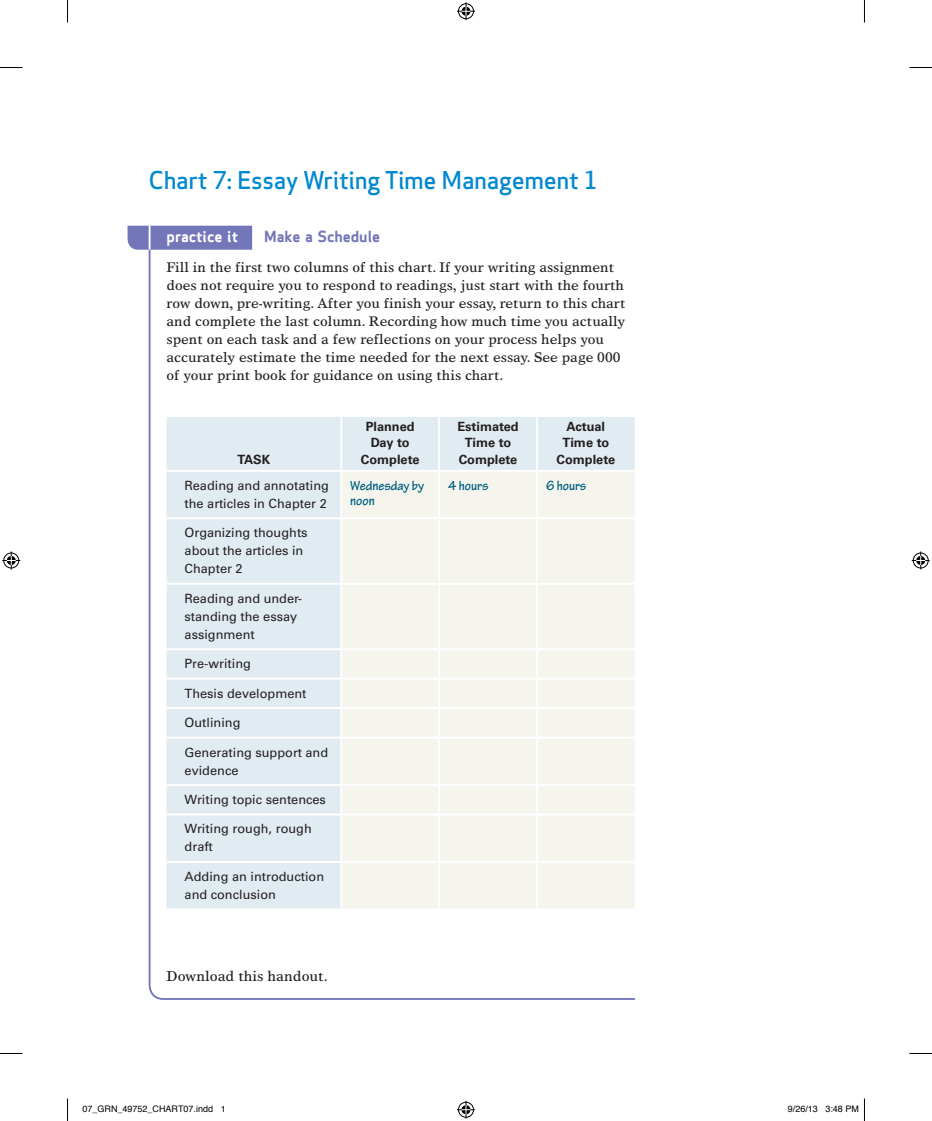
<style>
.page{position:relative;width:932px;height:1121px;background:#fff}
.page>*{position:absolute;margin:0;border:0;box-sizing:border-box;transform-origin:0 0}
.t1{font:500 24px "Apex Sans";letter-spacing:-.015em;color:#0089cf}
.t2{font:700 15px "Apex Sans";color:#7376b8}
.t3{font:700 15px "Apex Sans";color:#fff}
.t4{font:14.25px "Times Europa LT Std";color:#231f20}
.t5{font:700 14.1px/15px "Tekton Pro";color:#005e80;scale:.91 1}
.t6{font:13.8px/18px "Times Europa LT Std";color:#231f20}
.t7{font:12.75px/18px "Univers LT Std";color:#231f20}
.t8{font:700 12.75px/16.5px "Univers LT Std";color:#231f20;text-align:center}
.t9{font:9px "Helvetica";color:#000}
</style>
<div class="page">
<div style="left:128px;top:226px;width:124px;height:24px;background:#7376b8"></div>
<svg style="left:148px;top:248px;width:487px;height:752px"></svg>
<div style="left:166px;top:417px;width:468px;height:491px;background:#e1ecf2"></div>
<div style="left:342px;top:472px;width:292px;height:436px;background:#f5f5ee"></div>
<hr style="left:340px;top:417px;width:2px;height:53px;background:#fff">
<hr style="left:438px;top:417px;width:2px;height:53px;background:#fff">
<hr style="left:536px;top:417px;width:2px;height:53px;background:#fff">
<hr style="left:438px;top:472px;width:2px;height:45px;background:#fff">
<hr style="left:439px;top:470px;width:98px;height:2px;background:#fff">
<hr style="left:536px;top:472px;width:2px;height:45px;background:#fff">
<hr style="left:537px;top:470px;width:97px;height:2px;background:#fff">
<hr style="left:341px;top:517px;width:98px;height:2px;background:#fff">
<hr style="left:438px;top:519px;width:2px;height:64px;background:#fff">
<hr style="left:439px;top:517px;width:98px;height:2px;background:#fff">
<hr style="left:536px;top:519px;width:2px;height:64px;background:#fff">
<hr style="left:537px;top:517px;width:97px;height:2px;background:#fff">
<hr style="left:341px;top:583px;width:98px;height:1px;background:#fff">
<hr style="left:438px;top:584px;width:2px;height:64px;background:#fff">
<hr style="left:439px;top:583px;width:98px;height:1px;background:#fff">
<hr style="left:536px;top:584px;width:2px;height:64px;background:#fff">
<hr style="left:537px;top:583px;width:97px;height:1px;background:#fff">
<hr style="left:341px;top:648px;width:98px;height:2px;background:#fff">
<hr style="left:438px;top:650px;width:2px;height:27px;background:#fff">
<hr style="left:439px;top:648px;width:98px;height:2px;background:#fff">
<hr style="left:536px;top:650px;width:2px;height:27px;background:#fff">
<hr style="left:537px;top:648px;width:97px;height:2px;background:#fff">
<hr style="left:341px;top:677px;width:98px;height:2px;background:#fff">
<hr style="left:341px;top:707px;width:98px;height:2px;background:#fff">
<hr style="left:341px;top:736px;width:98px;height:2px;background:#fff">
<hr style="left:341px;top:784px;width:98px;height:2px;background:#fff">
<hr style="left:341px;top:813px;width:98px;height:2px;background:#fff">
<hr style="left:341px;top:861px;width:98px;height:2px;background:#fff">
<hr style="left:341px;top:908px;width:98px;height:2px;background:#fff">
<hr style="left:438px;top:679px;width:2px;height:28px;background:#fff">
<hr style="left:438px;top:709px;width:2px;height:27px;background:#fff">
<hr style="left:438px;top:738px;width:2px;height:46px;background:#fff">
<hr style="left:438px;top:786px;width:2px;height:27px;background:#fff">
<hr style="left:438px;top:815px;width:2px;height:46px;background:#fff">
<hr style="left:438px;top:863px;width:2px;height:45px;background:#fff">
<hr style="left:439px;top:677px;width:98px;height:2px;background:#fff">
<hr style="left:439px;top:707px;width:98px;height:2px;background:#fff">
<hr style="left:439px;top:736px;width:98px;height:2px;background:#fff">
<hr style="left:439px;top:784px;width:98px;height:2px;background:#fff">
<hr style="left:439px;top:813px;width:98px;height:2px;background:#fff">
<hr style="left:439px;top:861px;width:98px;height:2px;background:#fff">
<hr style="left:439px;top:908px;width:98px;height:2px;background:#fff">
<hr style="left:536px;top:679px;width:2px;height:28px;background:#fff">
<hr style="left:536px;top:709px;width:2px;height:27px;background:#fff">
<hr style="left:536px;top:738px;width:2px;height:46px;background:#fff">
<hr style="left:536px;top:786px;width:2px;height:27px;background:#fff">
<hr style="left:536px;top:815px;width:2px;height:46px;background:#fff">
<hr style="left:536px;top:863px;width:2px;height:45px;background:#fff">
<hr style="left:537px;top:677px;width:97px;height:2px;background:#fff">
<hr style="left:537px;top:707px;width:97px;height:2px;background:#fff">
<hr style="left:537px;top:736px;width:97px;height:2px;background:#fff">
<hr style="left:537px;top:784px;width:97px;height:2px;background:#fff">
<hr style="left:537px;top:813px;width:97px;height:2px;background:#fff">
<hr style="left:537px;top:861px;width:97px;height:2px;background:#fff">
<hr style="left:537px;top:908px;width:97px;height:2px;background:#fff">
<hr style="left:340px;top:472px;width:2px;height:45px;background:#fff">
<hr style="left:340px;top:519px;width:2px;height:64px;background:#fff">
<hr style="left:340px;top:584px;width:2px;height:64px;background:#fff">
<hr style="left:340px;top:650px;width:2px;height:27px;background:#fff">
<hr style="left:340px;top:679px;width:2px;height:28px;background:#fff">
<hr style="left:340px;top:709px;width:2px;height:27px;background:#fff">
<hr style="left:340px;top:738px;width:2px;height:46px;background:#fff">
<hr style="left:340px;top:786px;width:2px;height:27px;background:#fff">
<hr style="left:341px;top:470px;width:98px;height:2px;background:#fff">
<hr style="left:166px;top:470px;width:175px;height:2px;background:#fff">
<hr style="left:166px;top:517px;width:175px;height:2px;background:#fff">
<hr style="left:166px;top:583px;width:175px;height:1px;background:#fff">
<hr style="left:166px;top:648px;width:175px;height:2px;background:#fff">
<hr style="left:166px;top:677px;width:175px;height:2px;background:#fff">
<hr style="left:166px;top:707px;width:175px;height:2px;background:#fff">
<hr style="left:166px;top:736px;width:175px;height:2px;background:#fff">
<hr style="left:166px;top:784px;width:175px;height:2px;background:#fff">
<hr style="left:340px;top:863px;width:2px;height:45px;background:#fff">
<hr style="left:166px;top:908px;width:175px;height:2px;background:#fff">
<hr style="left:166px;top:813px;width:175px;height:2px;background:#fff">
<hr style="left:340px;top:815px;width:2px;height:46px;background:#fff">
<hr style="left:166px;top:861px;width:175px;height:2px;background:#fff">
<svg style="left:0;top:67px;width:22px;height:1px"></svg>
<svg style="left:909px;top:67px;width:23px;height:1px"></svg>
<svg style="left:0;top:1053px;width:22px;height:1px"></svg>
<svg style="left:909px;top:1053px;width:23px;height:1px"></svg>
<svg style="left:67px;top:0;width:1px;height:22px"></svg>
<svg style="left:67px;top:1098px;width:1px;height:22px"></svg>
<svg style="left:864px;top:0;width:1px;height:22px"></svg>
<svg style="left:457px;top:2px;width:18px;height:18px"></svg>
<svg style="left:457px;top:1100px;width:18px;height:18px"></svg>
<svg style="left:2px;top:551px;width:18px;height:18px"></svg>
<svg style="left:911px;top:551px;width:18px;height:18px"></svg>
<svg style="left:864px;top:1098px;width:1px;height:22px"></svg>
<h1 class="t1" style="left:149px;top:159px;width:451px">Chart 7: Essay Writing Time Management 1</h1>
<p class="t3" style="left:166px;top:227px;width:73px">practice it</p>
<p class="t2" style="left:264px;top:227px;width:117px">Make a Schedule</p>
<p class="t6" style="left:166px;top:258px;width:460px">Fill in the first two columns of this chart. If your writing assignment does not require you to respond to readings, just start with the fourth row down, pre-writing. After you finish your essay, return to this chart and complete the last column. Recording how much time you actually spent on each task and a few reflections on your process helps you accurately estimate the time needed for the next essay. See page 000 of your print book for guidance on using this chart.</p>
<p class="t8" style="left:238px;top:451px;width:34px">TASK</p>
<p class="t8" style="left:361px;top:418px;width:60px">Planned<br>Day to<br>Complete</p>
<p class="t8" style="left:457px;top:418px;width:63px">Estimated<br>Time to<br>Complete</p>
<p class="t8" style="left:556px;top:418px;width:60px">Actual<br>Time to<br>Complete</p>
<p class="t7" style="left:185px;top:476px;width:146px">Reading and annotating the articles in Chapter 2</p>
<p class="t5" style="left:350px;top:478px;width:83px">Wednesday by noon</p>
<p class="t5" style="left:448px;top:478px;width:46px">4 hours</p>
<p class="t5" style="left:546px;top:478px;width:46px">6 hours</p>
<p class="t7" style="left:184px;top:524px;width:124px">Organizing thoughts about the articles in<br>Chapter 2</p>
<p class="t7" style="left:184px;top:589px;width:119px">Reading and under&shy;standing the essay assignment</p>
<p class="t7" style="left:184px;top:654px;width:68px">Pre-writing</p>
<p class="t7" style="left:184px;top:684px;width:123px">Thesis development</p>
<p class="t7" style="left:184px;top:713px;width:57px">Outlining</p>
<p class="t7" style="left:184px;top:743px;width:145px">Generating support and evidence</p>
<p class="t7" style="left:184px;top:790px;width:143px">Writing topic sentences</p>
<p class="t7" style="left:184px;top:820px;width:129px">Writing rough, rough draft</p>
<p class="t7" style="left:184px;top:867px;width:141px">Adding an introduction and conclusion</p>
<p class="t4" style="left:166px;top:967px;width:163px">Download this handout.</p>
<p class="t9" style="left:82px;top:1101px;width:145px">07_GRN_49752_CHART07.indd 1</p>
<p class="t9" style="left:788px;top:1101px;width:73px">9/26/13 3:48 PM</p>
</div>
